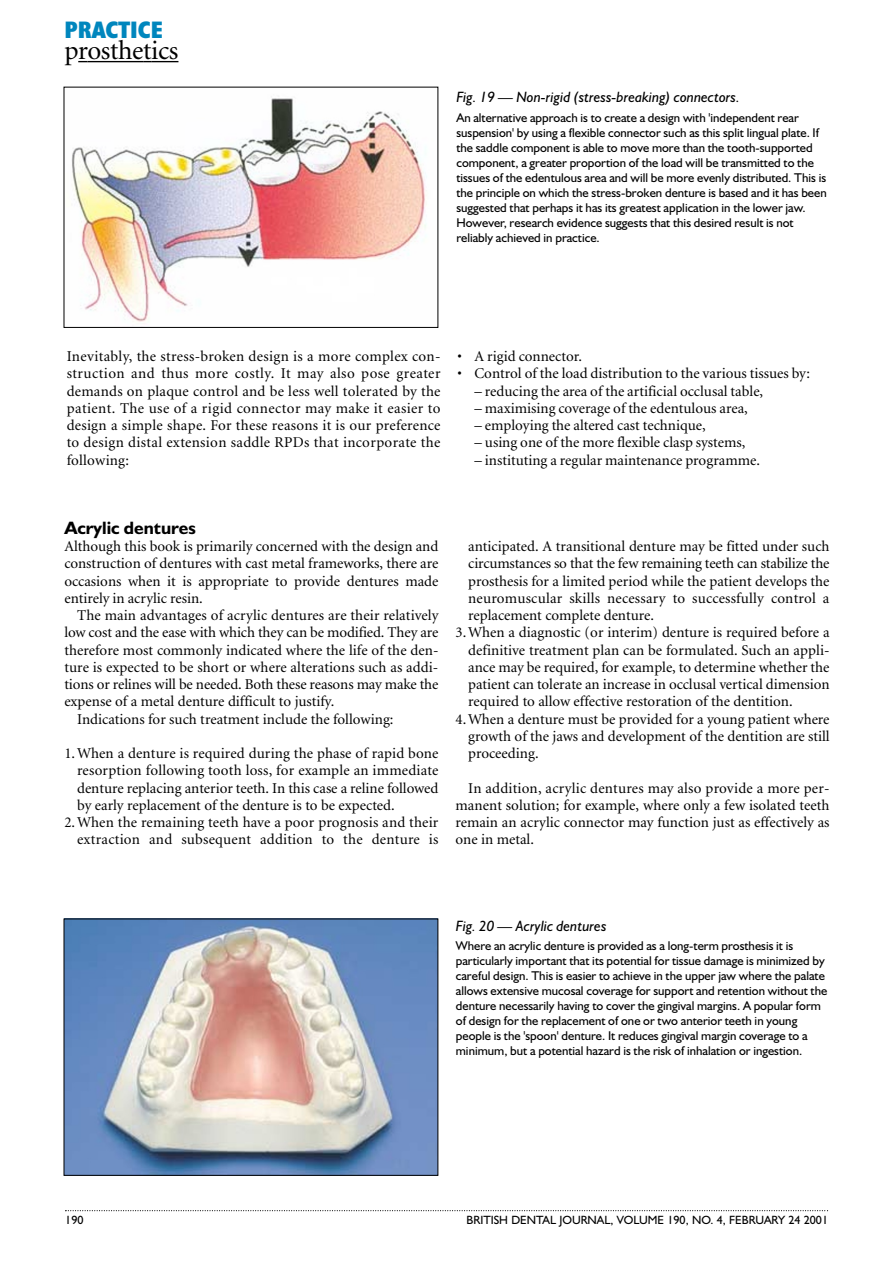
<style>
.page{position:relative;width:893px;height:1262px;background:#fff}
.page>*{position:absolute;margin:0;border:0;box-sizing:border-box;transform-origin:0 0}
.t1{font:27px "Minion";letter-spacing:-.015em;color:#000}
.t2{font:700 condensed 24px "Humanist 521 BT Xtra";color:#0086bd}
.t3{font:18px "Humanist 521 BT Bold 2";color:#000}
.t4{font:15px/17.2px "Minion";color:#000;text-align:justify}
.t5{font:italic 15px "Humanist 521 BT";color:#000}
.t6{font:12.75px/15px "Humanist 521 BT Roman 2";color:#000}
.t7{font:12px "Humanist 521 BT Roman 2";color:#000}
</style>
<div class="page">
<svg style="left:65px;top:1210px;width:763px;height:1px"></svg>
<hr style="left:87px;top:61px;width:56px;height:1px;background:#000">
<svg style="left:143px;top:61px;width:35px;height:1px"></svg>
<img style="left:66px;top:920px;width:370px;height:253px">
<img style="left:71px;top:98px;width:355px;height:224px">
<h2 class="t2" style="left:64px;top:21px;width:100px">PRACTICE</h2>
<h1 class="t1" style="left:64px;top:40px;width:116px">prosthetics</h1>
<p class="t5" style="left:456px;top:92px;width:285px">Fig. 19 — Non-rigid (stress-breaking) connectors.</p>
<p class="t6" style="left:456px;top:111px;width:372px">An alternative approach is to create a design with 'independent rear suspension' by using a flexible connector such as this split lingual plate. If the saddle component is able to move more than the tooth-supported component, a greater proportion of the load will be transmitted to the tissues of the edentulous area and will be more evenly distributed. This is the principle on which the stress-broken denture is based and it has been suggested that perhaps it has its greatest application in the lower jaw.<br>However, research evidence suggests that this desired result is not reliably achieved in practice.</p>
<p class="t4" style="left:67px;top:349px;width:375px">Inevitably, the stress-broken design is a more complex con&shy;struction and thus more costly. It may also pose greater demands on plaque control and be less well tolerated by the patient. The use of a rigid connector may make it easier to design a simple shape. For these reasons it is our preference to design distal extension saddle RPDs that incorporate the following:</p>
<p class="t4" style="left:457px;top:349px;width:126px">• A rigid connector.</p>
<p class="t4" style="left:457px;top:366px;width:354px">• Control of the load distribution to the various tissues by:</p>
<p class="t4" style="left:474px;top:383px;width:290px">– reducing the area of the artificial occlusal table,</p>
<p class="t4" style="left:474px;top:401px;width:275px">– maximising coverage of the edentulous area,</p>
<p class="t4" style="left:474px;top:418px;width:233px">– employing the altered cast technique,</p>
<p class="t4" style="left:474px;top:435px;width:272px">– using one of the more flexible clasp systems,</p>
<p class="t4" style="left:474px;top:452px;width:287px">– instituting a regular maintenance programme.</p>
<p class="t3" style="left:64px;top:521px;width:133px">Acrylic dentures</p>
<p class="t4" style="left:64px;top:539px;width:375px">Although this book is primarily concerned with the design and construction of dentures with cast metal frameworks, there are occasions when it is appropriate to provide dentures made entirely in acrylic resin.</p>
<p class="t4" style="left:77px;top:608px;width:363px">The main advantages of acrylic dentures are their relatively</p>
<p class="t4" style="left:64px;top:625px;width:375px">low cost and the ease with which they can be modified. They are</p>
<p class="t4" style="left:64px;top:642px;width:375px">therefore most commonly indicated where the life of the den-</p>
<p class="t4" style="left:64px;top:659px;width:375px">ture is expected to be short or where alterations such as addi-</p>
<p class="t4" style="left:64px;top:677px;width:375px">tions or relines will be needed. Both these reasons may make the</p>
<p class="t4" style="left:64px;top:694px;width:271px">expense of a metal denture difficult to justify.</p>
<p class="t4" style="left:77px;top:711px;width:318px">Indications for such treatment include the following:</p>
<p class="t4" style="left:77px;top:746px;width:363px;text-indent:-13px">1. When a denture is required during the phase of rapid bone resorption following tooth loss, for example an immediate denture replacing anterior teeth. In this case a reline followed by early replacement of the denture is to be expected.</p>
<p class="t4" style="left:64px;top:815px;width:375px;text-align:right">2. When the remaining teeth have a poor prognosis and their extraction and subsequent addition to the denture is</p>
<p class="t4" style="left:468px;top:539px;width:363px">anticipated. A transitional denture may be fitted under such circumstances so that the few remaining teeth can stabilize the prosthesis for a limited period while the patient develops the neuromuscular skills necessary to successfully control a replacement complete denture.</p>
<p class="t4" style="left:468px;top:625px;width:363px;text-indent:-13px">3. When a diagnostic (or interim) denture is required before a definitive treatment plan can be formulated. Such an appli&shy;ance may be required, for example, to determine whether the patient can tolerate an increase in occlusal vertical dimension required to allow effective restoration of the dentition.</p>
<p class="t4" style="left:468px;top:711px;width:363px;text-indent:-13px">4. When a denture must be provided for a young patient where growth of the jaws and development of the dentition are still proceeding.</p>
<p class="t4" style="left:455px;top:780px;width:375px;text-indent:13px">In addition, acrylic dentures may also provide a more per&shy;manent solution; for example, where only a few isolated teeth remain an acrylic connector may function just as effectively as one in metal.</p>
<p class="t5" style="left:456px;top:920px;width:152px">Fig. 20 — Acrylic dentures</p>
<p class="t6" style="left:456px;top:939px;width:373px">Where an acrylic denture is provided as a long-term prosthesis it is particularly important that its potential for tissue damage is minimized by careful design. This is easier to achieve in the upper jaw where the palate allows extensive mucosal coverage for support and retention without the denture necessarily having to cover the gingival margins. A popular form of design for the replacement of one or two anterior teeth in young people is the 'spoon' denture. It reduces gingival margin coverage to a minimum, but a potential hazard is the risk of inhalation or ingestion.</p>
<p class="t7" style="left:65px;top:1215px;width:20px">190</p>
<p class="t7" style="left:466px;top:1215px;width:363px">BRITISH DENTAL JOURNAL, VOLUME 190, NO. 4, FEBRUARY 24 2001</p>
</div>
